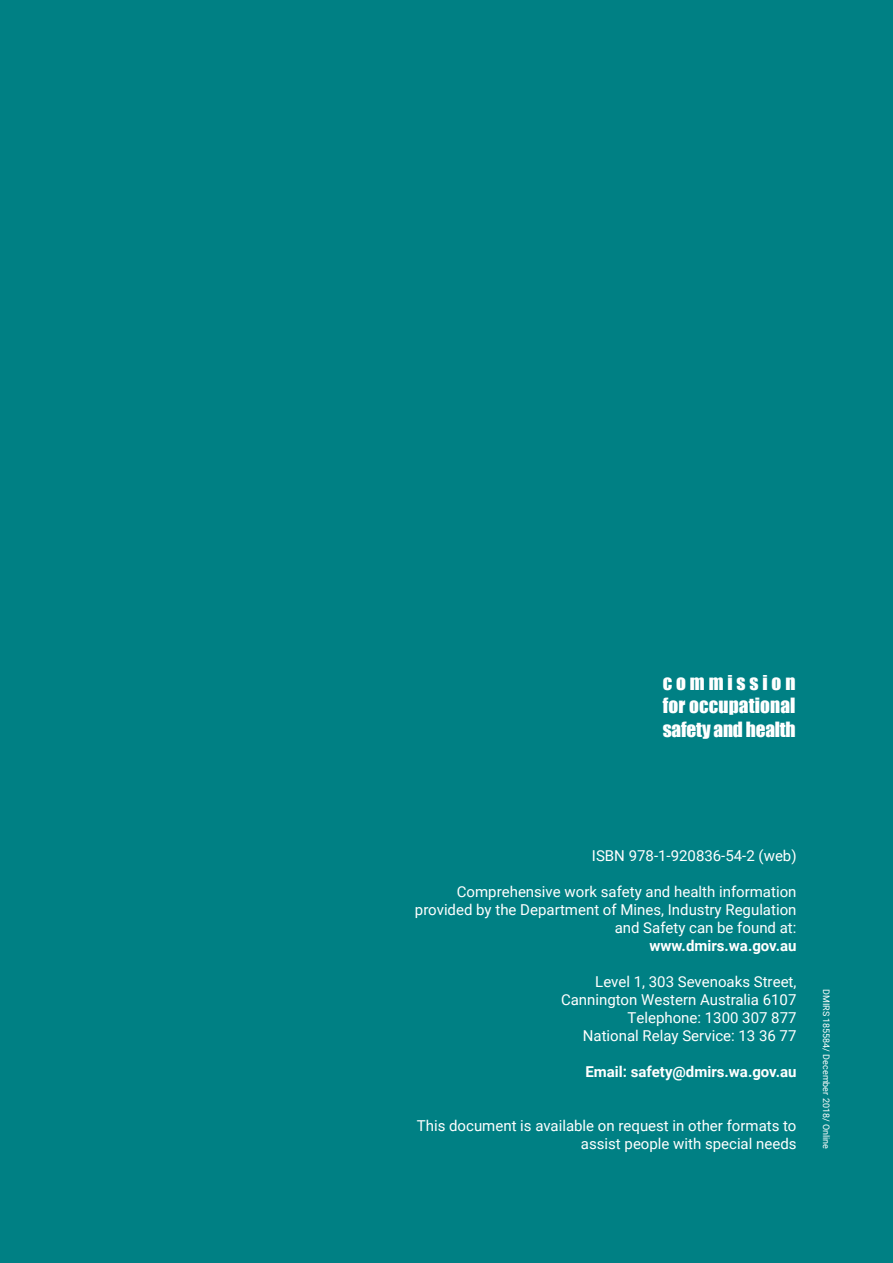
<style>
.page{position:relative;width:893px;height:1263px;background:#008084}
.page>*{position:absolute;margin:0;border:0;box-sizing:border-box;transform-origin:0 0}
.t1{font:19.35px/23.1px "Impact";letter-spacing:.005em;color:#fff;text-align:justify}
.t2{font:15px/18px "Roboto";color:#fff;text-align:right}
.t3{font:700 15px "Roboto";color:#fff}
.t4{font:9px "Roboto";color:#fff}
</style>
<div class="page">
<p class="t1" style="left:663px;top:671px;width:134px">commission for occupational safety and health</p>
<p class="t2" style="left:592px;top:846px;width:206px">ISBN 978-1-920836-54-2 (web)</p>
<p class="t2" style="left:415px;top:882px;width:383px">Comprehensive work safety and health information provided by the Department of Mines, Industry Regulation and Safety can be found at:</p>
<p class="t3" style="left:649px;top:935px;width:148px">www.dmirs.wa.gov.au</p>
<p class="t2" style="left:561px;top:972px;width:237px">Level 1, 303 Sevenoaks Street,<br>Cannington Western Australia 6107</p>
<p class="t2" style="left:627px;top:1008px;width:171px">Telephone: 1300 307 877</p>
<p class="t2" style="left:583px;top:1026px;width:215px">National Relay Service: 13 36 77</p>
<p class="t3" style="left:585px;top:1061px;width:213px">Email: safety@dmirs.wa.gov.au</p>
<p class="t2" style="left:417px;top:1116px;width:381px">This document is available on request in other formats to assist people with special needs</p>
<p class="t4" style="left:832px;top:989px;width:162px;rotate:90deg">DMIRS 185584/ December 2018/ Online</p>
</div>
